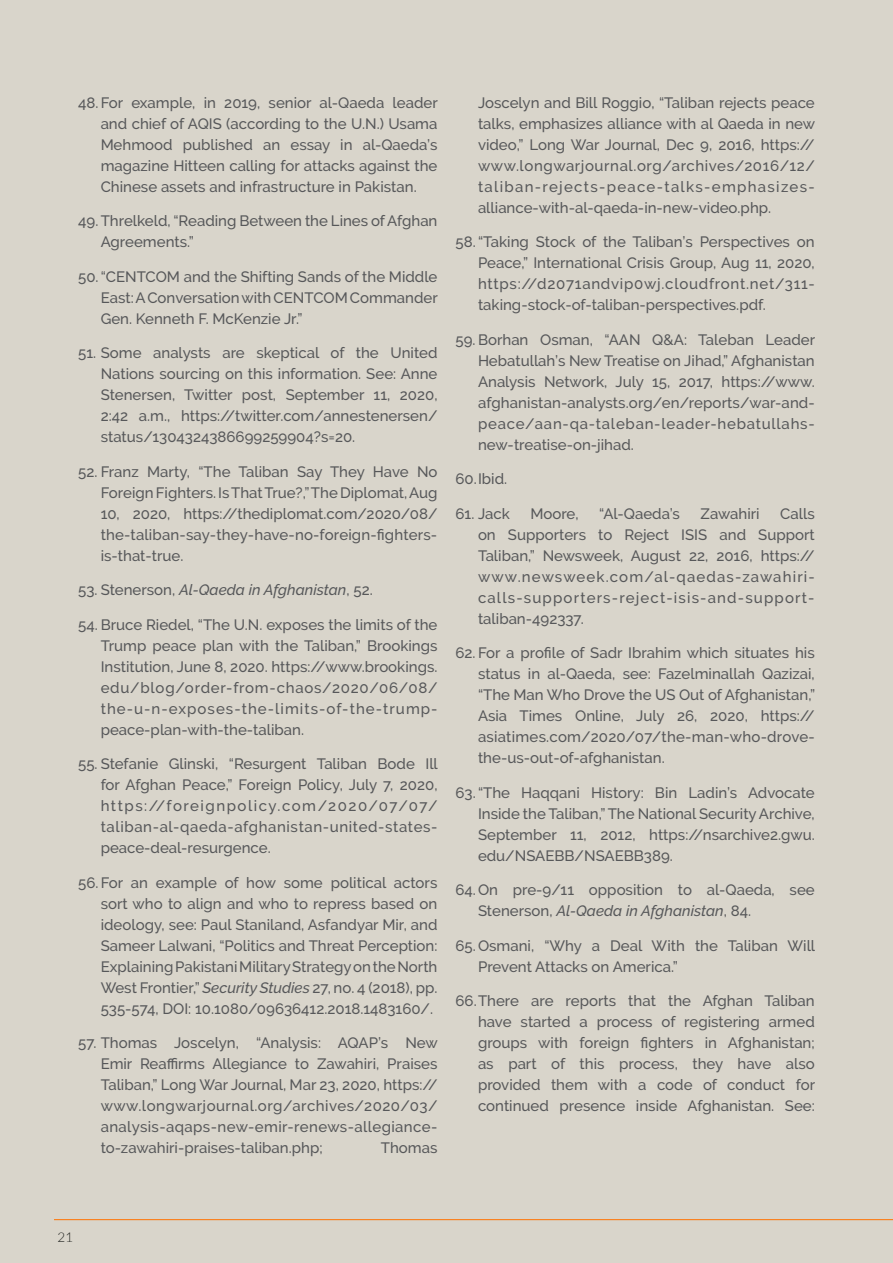
<style>
.page{position:relative;width:893px;height:1263px;background:#d9d5cb}
.page>*{position:absolute;margin:0;border:0;box-sizing:border-box;transform-origin:0 0}
.t1{font:500 15px/21px "Raleway";color:#57585a;text-align:justify}
.t2{font:italic 500 15px "Raleway";color:#57585a}
.t3{font:300 13.5px "Lato";color:#262825}
.s1{font-style:normal}
.s2{font-style:italic}
</style>
<div class="page">
<hr style="left:54px;top:1219px;width:839px;height:1px;background:#ff7200">
<p class="t1" style="left:101px;top:92px;width:339px;text-indent:-22px">48.For example, in 2019, senior al-Qaeda leader and chief of AQIS (according to the U.N.) Usama Mehmood published an essay in al-Qaeda’s magazine Hitteen calling for attacks against the Chinese assets and infrastructure in Pakistan.</p>
<p class="t1" style="left:101px;top:210px;width:338px;text-indent:-22px">49.Threlkeld, “Reading Between the Lines of Afghan<br>Agreements.”</p>
<p class="t1" style="left:101px;top:266px;width:339px;text-indent:-22px">50.“CENTCOM and the Shifting Sands of the Middle East: A Conversation with CENTCOM Commander Gen. Kenneth F. McKenzie Jr.”</p>
<p class="t1" style="left:101px;top:342px;width:338px;text-indent:-22px">51. Some analysts are skeptical of the United Nations sourcing on this information. See: Anne Stenersen, Twitter post, September 11, 2020, 2:42 a.m., https://twitter.com/annestenersen/ status/1304324386699259904?s=20.</p>
<p class="t1" style="left:101px;top:461px;width:338px;text-indent:-22px">52. Franz Marty, “The Taliban Say They Have No Foreign Fighters. Is That True?,” The Diplomat, Aug 10, 2020, https://thediplomat.com/2020/08/ the-taliban-say-they-have-no-foreign-fighters&shy;is-that-true.</p>
<p class="t2" style="left:78px;top:581px;width:296px"><span class="s1">53. Stenerson,</span> Al-Qaeda in Afghanistan<span class="s1">, 52.</span></p>
<p class="t1" style="left:101px;top:614px;width:338px;text-indent:-22px">54. Bruce Riedel, “The U.N. exposes the limits of the Trump peace plan with the Taliban,” Brookings Institution, June 8, 2020. https://www.brookings. edu/blog/order-from-chaos/2020/06/08/ the-u-n-exposes-the-limits-of-the-trump&shy;peace-plan-with-the-taliban.</p>
<p class="t1" style="left:101px;top:753px;width:339px;text-indent:-22px">55. Stefanie Glinski, “Resurgent Taliban Bode Ill for Afghan Peace,” Foreign Policy, July 7, 2020, https://foreignpolicy.com/2020/07/07/ taliban-al-qaeda-afghanistan-united-states&shy;peace-deal-resurgence.</p>
<p class="t1" style="left:101px;top:872px;width:338px;text-indent:-22px">56.For an example of how some political actors sort who to align and who to repress based on ideology, see: Paul Staniland, Asfandyar Mir, and Sameer Lalwani, “Politics and Threat Perception:<br>Explaining Pakistani Military Strategy on the North West Frontier,” <span class="s2">Security Studies</span> 27, no. 4 (2018), pp.<br>535-574, DOI: 10.1080/09636412.2018.1483160/.</p>
<p class="t1" style="left:101px;top:1032px;width:339px;text-indent:-22px">57. Thomas Joscelyn, “Analysis: AQAP’s New Emir Reaffirms Allegiance to Zawahiri, Praises Taliban,” Long War Journal, Mar 23, 2020, https:// www.longwarjournal.org/archives/2020/03/ analysis-aqaps-new-emir-renews-allegiance&shy;to-zawahiri-praises-taliban.php;</p>
<p class="t1" style="left:381px;top:1137px;width:58px">Thomas</p>
<p class="t1" style="left:478px;top:92px;width:339px">Joscelyn and Bill Roggio, “Taliban rejects peace talks, emphasizes alliance with al Qaeda in new video,” Long War Journal, Dec 9, 2016, https:// www.longwarjournal.org/archives/2016/12/ taliban-rejects-peace-talks-emphasizes&shy;alliance-with-al-qaeda-in-new-video.php.</p>
<p class="t1" style="left:478px;top:231px;width:338px;text-indent:-22px">58.“Taking Stock of the Taliban’s Perspectives on Peace,” International Crisis Group, Aug 11, 2020, https://d2071andvip0wj.cloudfront.net/311- taking-stock-of-taliban-perspectives.pdf.</p>
<p class="t1" style="left:478px;top:329px;width:339px;text-indent:-22px">59. Borhan Osman, “AAN Q&amp;A: Taleban Leader Hebatullah’s New Treatise on Jihad,” Afghanistan Analysis Network, July 15, 2017, https://www. afghanistan-analysts.org/en/reports/war-and&shy;peace/aan-qa-taleban-leader-hebatullahs&shy;new-treatise-on-jihad.</p>
<p class="t1" style="left:455px;top:468px;width:53px">60.Ibid.</p>
<p class="t1" style="left:455px;top:503px;width:56px">61. Jack</p>
<p class="t1" style="left:530px;top:503px;width:50px">Moore,</p>
<p class="t1" style="left:599px;top:503px;width:82px">“Al-Qaeda’s</p>
<p class="t1" style="left:701px;top:503px;width:61px">Zawahiri</p>
<p class="t1" style="left:478px;top:503px;width:338px;text-indent:302px">Calls on Supporters to Reject ISIS and Support Taliban,” Newsweek, August 22, 2016, https:// www.newsweek.com/al-qaedas-zawahiri&shy;calls-supporters-reject-isis-and-support&shy;taliban-492337.</p>
<p class="t1" style="left:478px;top:642px;width:339px;text-indent:-22px">62. For a profile of Sadr Ibrahim which situates his status in al-Qaeda, see: Fazelminallah Qazizai, “The Man Who Drove the US Out of Afghanistan,” Asia Times Online, July 26, 2020, https:// asiatimes.com/2020/07/the-man-who-drove&shy;the-us-out-of-afghanistan.</p>
<p class="t1" style="left:478px;top:782px;width:338px;text-indent:-22px">63.“The Haqqani History: Bin Ladin’s Advocate Inside the Taliban,” The National Security Archive, September 11, 2012, https://nsarchive2.gwu. edu/NSAEBB/NSAEBB389.</p>
<p class="t1" style="left:478px;top:879px;width:338px;text-indent:-22px">64.On pre-9/11 opposition to al-Qaeda, see<br>Stenerson, <span class="s2">Al-Qaeda in Afghanistan</span>, 84.</p>
<p class="t1" style="left:478px;top:935px;width:339px;text-indent:-22px">65.Osmani, “Why a Deal With the Taliban Will<br>Prevent Attacks on America.”</p>
<p class="t1" style="left:478px;top:990px;width:339px;text-indent:-22px">66.There are reports that the Afghan Taliban have started a process of registering armed groups with foreign fighters in Afghanistan; as part of this process, they have also provided them with a code of conduct for continued presence inside Afghanistan. See:</p>
<p class="t3" style="left:58px;top:1228px;width:17px">21</p>
</div>
